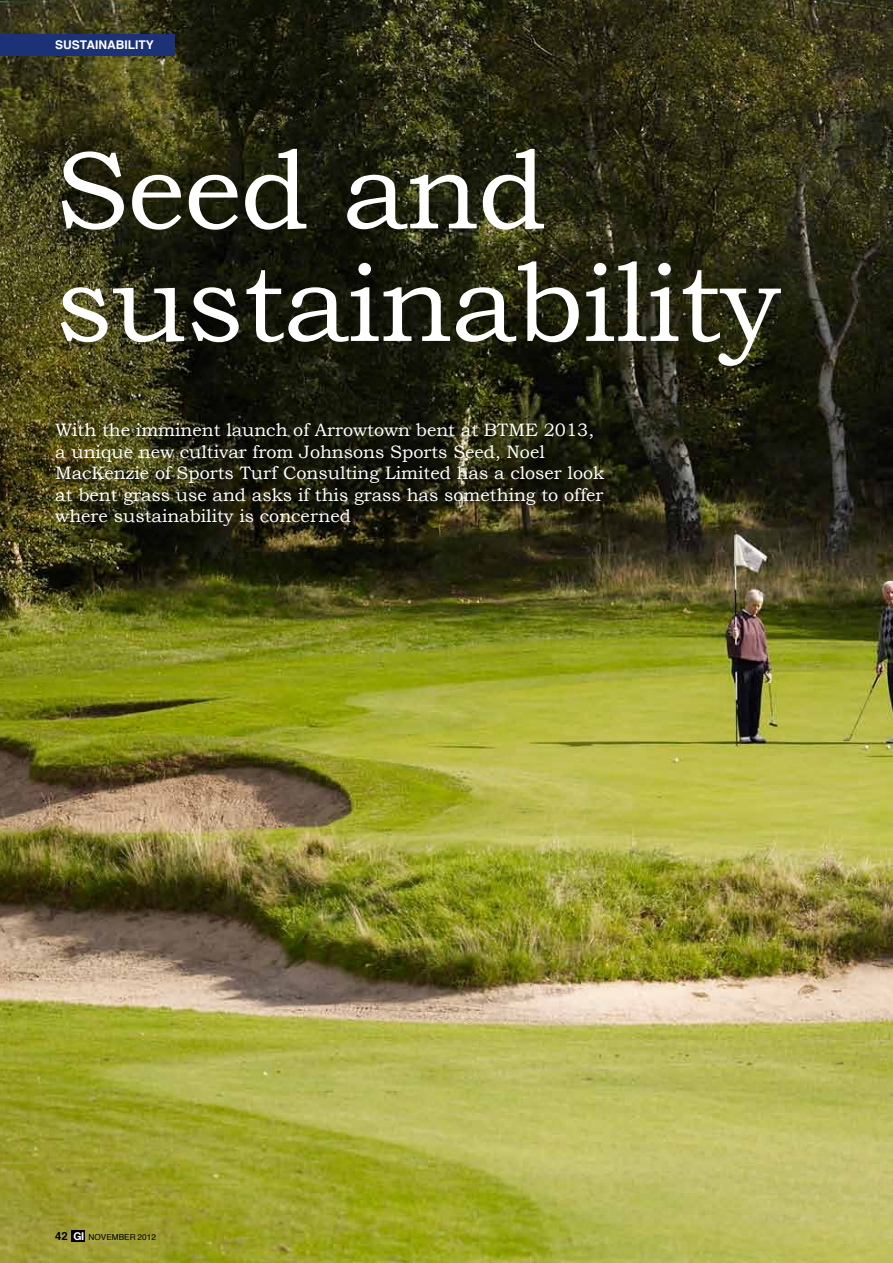
<style>
.page{position:relative;width:893px;height:1263px;background:#fff}
.page>*{position:absolute;margin:0;border:0;box-sizing:border-box;transform-origin:0 0}
.t1{font:111px/112.5px "Bookman Old Style";letter-spacing:-.01em;color:#fff}
.t2{font:18px/21.6px "Bookman Old Style";color:#fff}
.t3{font:700 12px "Helvetica";color:#fff}
.t4{font:8.25px "Helvetica";color:#000}
.s1{font-weight:700;font-size:11.25px}
.s2{font-family:"Helvetica Neue";font-weight:700;font-size:10.8px;color:#fff}
</style>
<div class="page">
<img style="left:0;top:0;width:893px;height:1263px">
<div style="left:71px;top:1230px;width:14px;height:11px;background:#000"></div>
<div style="left:0;top:34px;width:174px;height:21px;background:#1b3276"></div>
<p class="t3" style="left:55px;top:35px;width:100px">SUSTAINABILITY</p>
<p class="t1" style="left:55px;top:134px;width:726px">Seed and sustainability</p>
<p class="t2" style="left:55px;top:419px;width:550px">With the imminent launch of Arrowtown bent at BTME 2013, a unique new cultivar from Johnsons Sports Seed, Noel MacKenzie of Sports Turf Consulting Limited has a closer look at bent grass use and asks if this grass has something to offer where sustainability is concerned</p>
<p class="t4" style="left:55px;top:1231px;width:102px"><span class="s1">42</span> <span class="s2">GI</span> NOVEMBER 2012</p>
</div>
